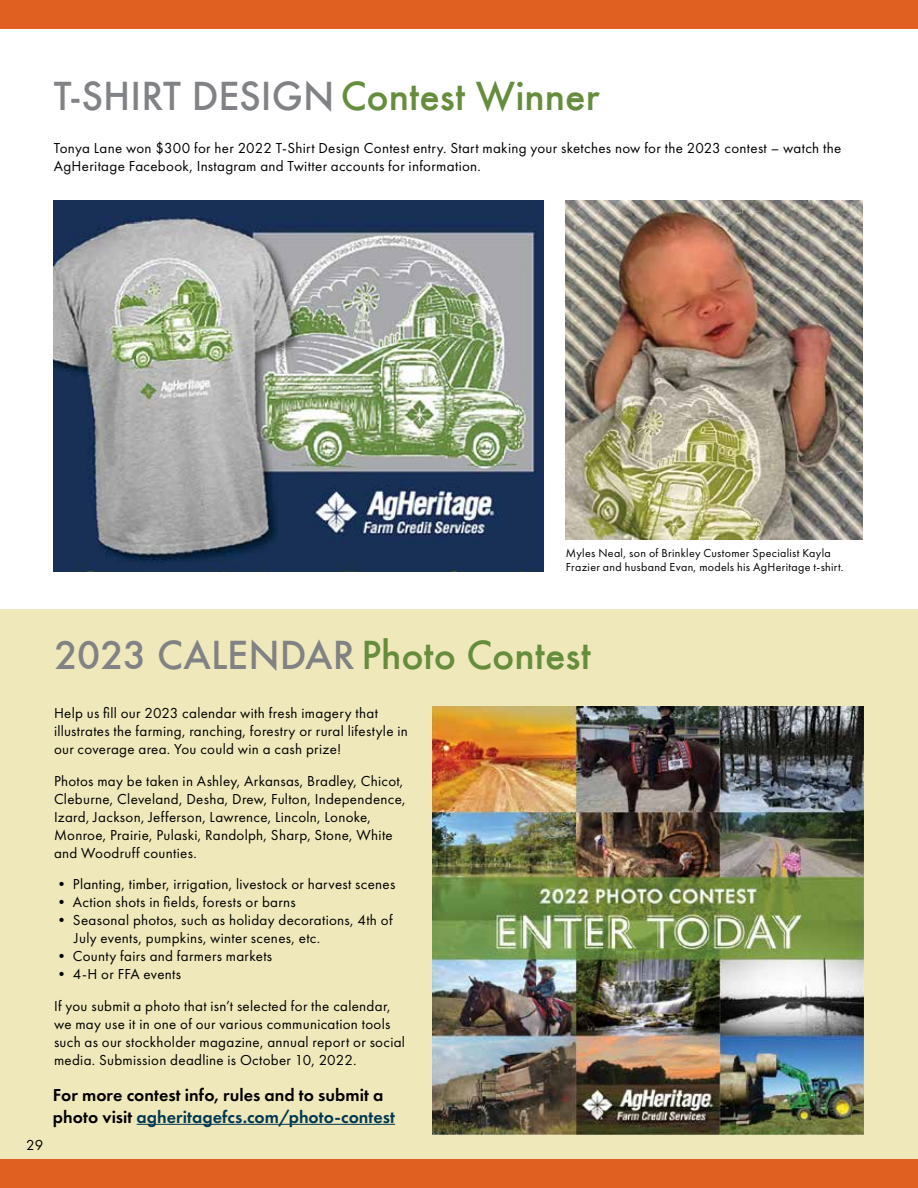
<style>
.page{position:relative;width:918px;height:1188px;background:#fff}
.page>*{position:absolute;margin:0;border:0;box-sizing:border-box;transform-origin:0 0}
.t1{font:500 42px "Futura";color:#808285}
.t2{font:600 18px/21.6px "Futura PT";letter-spacing:.005em;color:#000}
.t3{font:15px/18px "Futura PT";letter-spacing:.02em;color:#000}
.t4{font:12px/14.4px "Futura PT";letter-spacing:.025em;color:#000}
.s1{color:#658d3c}
.s2{color:#003852}
</style>
<div class="page">
<div style="left:0;top:609px;width:918px;height:551px;background:#efe8bb"></div>
<hr style="left:137px;top:1124px;width:258px;height:1px;background:#003852">
<img style="left:53px;top:201px;width:490px;height:370px">
<img style="left:433px;top:707px;width:431px;height:428px">
<div style="left:0;top:0;width:918px;height:28px;background:#df6020"></div>
<div style="left:0;top:1160px;width:918px;height:28px;background:#df6020"></div>
<img style="left:566px;top:201px;width:297px;height:339px">
<h1 class="t1" style="left:54px;top:72px;width:547px">T-SHIRT DESIGN <span class="s1">Contest Winner</span></h1>
<p class="t3" style="left:54px;top:139px;width:789px">Tonya Lane won $300 for her 2022 T-Shirt Design Contest entry. Start making your sketches now for the 2023 contest – watch the<br>AgHeritage Facebook, Instagram and Twitter accounts for information.</p>
<p class="t4" style="left:566px;top:545px;width:279px">Myles Neal, son of Brinkley Customer Specialist Kayla<br>Frazier and husband Evan, models his AgHeritage t-shirt.</p>
<h1 class="t1" style="left:54px;top:631px;width:538px">2023 CALENDAR <span class="s1">Photo Contest</span></h1>
<p class="t3" style="left:26px;top:1135px;width:19px">29</p>
<p class="t3" style="left:54px;top:704px;width:355px">Help us fill our 2023 calendar with fresh imagery that illustrates the farming, ranching, forestry or rural lifestyle in our coverage area. You could win a cash prize!</p>
<p class="t3" style="left:54px;top:772px;width:353px">Photos may be taken in Ashley, Arkansas, Bradley, Chicot, Cleburne, Cleveland, Desha, Drew, Fulton, Independence, Izard, Jackson, Jefferson, Lawrence, Lincoln, Lonoke, Monroe, Prairie, Pulaski, Randolph, Sharp, Stone, White and Woodruff counties.</p>
<p class="t3" style="left:54px;top:875px;width:343px">• Planting, timber, irrigation, livestock or harvest scenes</p>
<p class="t3" style="left:54px;top:893px;width:243px">• Action shots in fields, forests or barns</p>
<p class="t3" style="left:74px;top:911px;width:320px;text-indent:-20px">• Seasonal photos, such as holiday decorations, 4th of<br>July events, pumpkins, winter scenes, etc.</p>
<p class="t3" style="left:54px;top:947px;width:220px">• County fairs and farmers markets</p>
<p class="t3" style="left:54px;top:958px;width:338px;line-height:31.5px">• 4-H or FFA events<br>If you submit a photo that isn’t selected for the calendar,</p>
<p class="t3" style="left:54px;top:1015px;width:353px">we may use it in one of our various communication tools such as our stockholder magazine, annual report or social media. Submission deadline is October 10, 2022.</p>
<p class="t2" style="left:53px;top:1084px;width:344px">For more contest info, rules and to submit a photo visit <span class="s2">agheritagefcs.com/photo-contest</span></p>
</div>
